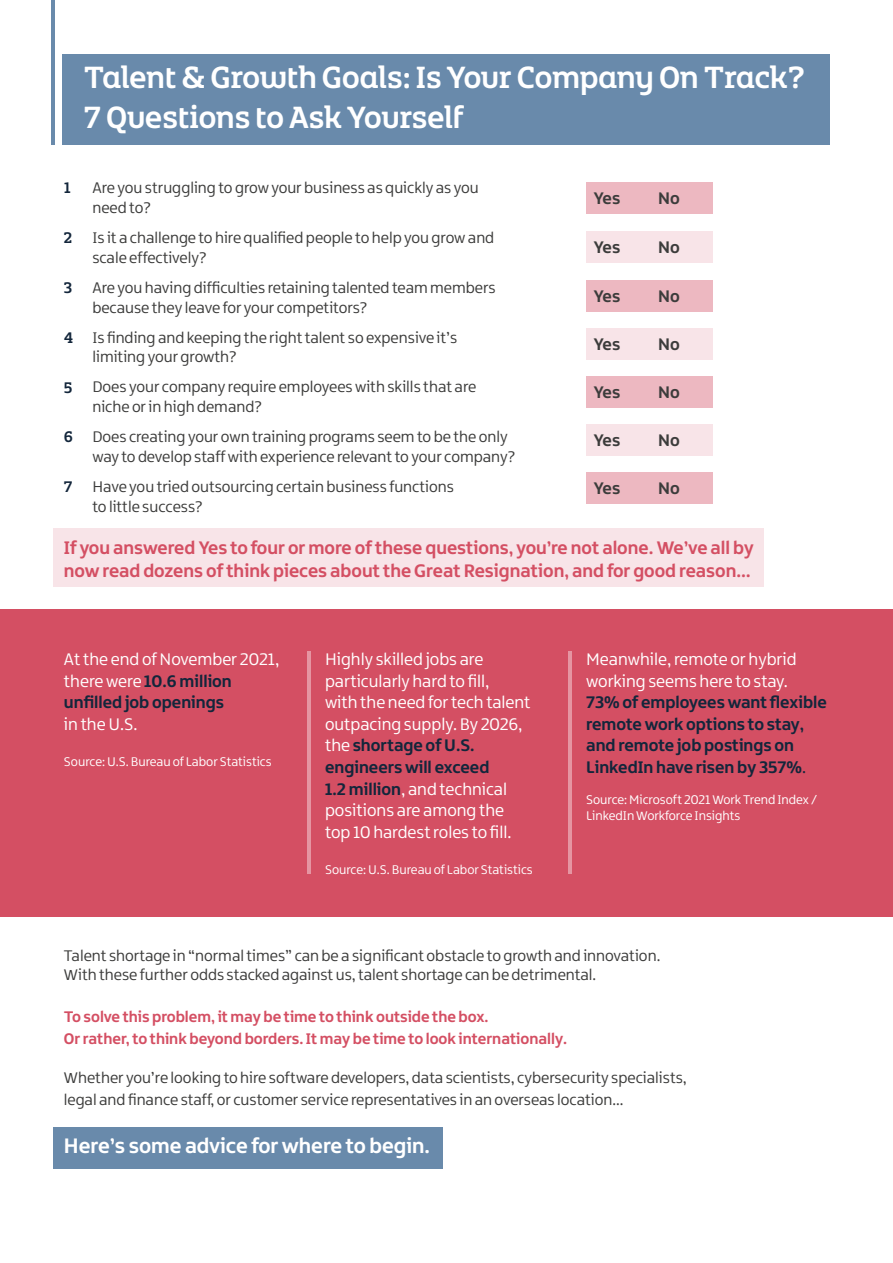
<style>
.page{position:relative;width:893px;height:1263px;background:#fff}
.page>*{position:absolute;margin:0;border:0;box-sizing:border-box;transform-origin:0 0}
.t1{font:33px/39.6px "Northern Ireland Headline";color:#fff}
.t2{font:700 22.5px "Northern Ireland";color:#fff}
.t3{font:700 19.5px/23.4px "Northern Ireland";color:#d44f63}
.t4{font:18px/21.6px "Northern Ireland";color:#fff}
.t5{font:700 18px/21.6px "Northern Ireland";color:#13263b}
.t6{font:700 18px "Northern Ireland";color:#3c3c3b}
.t7{font:16.5px/19.8px "Northern Ireland";color:#3c3c3b}
.t8{font:700 16.5px/21.8px "Northern Ireland";color:#d44f63}
.t9{font:16.5px "Northern Ireland Headline";color:#13263b}
.t10{font:13.5px/16.2px "Northern Ireland";color:#fff}
.s1{font-weight:700;color:#13263b}
.s2{font-weight:400}
</style>
<div class="page">
<div style="left:53px;top:529px;width:711px;height:58px;background:#f8e4e8"></div>
<hr style="left:51px;top:0;width:3px;height:145px;background:#698aab">
<div style="left:0;top:609px;width:893px;height:307px;background:#d44f63"></div>
<div style="left:586px;top:183px;width:126px;height:31px;background:#edb8c1"></div>
<div style="left:586px;top:232px;width:126px;height:31px;background:#f8e4e8"></div>
<div style="left:586px;top:281px;width:126px;height:31px;background:#edb8c1"></div>
<div style="left:586px;top:329px;width:126px;height:31px;background:#f8e4e8"></div>
<div style="left:586px;top:377px;width:126px;height:31px;background:#edb8c1"></div>
<div style="left:586px;top:424px;width:126px;height:32px;background:#f8e4e8"></div>
<div style="left:586px;top:472px;width:126px;height:32px;background:#edb8c1"></div>
<hr style="left:568px;top:652px;width:3px;height:222px;background:#e595a2">
<hr style="left:307px;top:652px;width:3px;height:222px;background:#e595a2">
<div style="left:53px;top:1127px;width:389px;height:41px;background:#698aab"></div>
<div style="left:62px;top:54px;width:767px;height:91px;background:#698aab"></div>
<h1 class="t1" style="left:84px;top:57px;width:723px">Talent &amp; Growth Goals: Is Your Company On Track?<br>7 Questions to Ask Yourself</h1>
<p class="t9" style="left:64px;top:177px;width:8px">1</p>
<p class="t9" style="left:64px;top:227px;width:10px">2</p>
<p class="t9" style="left:64px;top:277px;width:10px">3</p>
<p class="t9" style="left:64px;top:327px;width:11px">4</p>
<p class="t9" style="left:64px;top:377px;width:10px">5</p>
<p class="t9" style="left:64px;top:426px;width:11px">6</p>
<p class="t9" style="left:64px;top:476px;width:10px">7</p>
<p class="t7" style="left:92px;top:178px;width:388px">Are you struggling to grow your business as quickly as you need to?</p>
<p class="t7" style="left:92px;top:228px;width:403px">Is it a challenge to hire qualified people to help you grow and scale effectively?</p>
<p class="t7" style="left:92px;top:278px;width:405px">Are you having difficulties retaining talented team members because they leave for your competitors?</p>
<p class="t7" style="left:92px;top:328px;width:366px">Is finding and keeping the right talent so expensive it’s limiting your growth?</p>
<p class="t7" style="left:92px;top:377px;width:385px">Does your company require employees with skills that are niche or in high demand?</p>
<p class="t7" style="left:92px;top:427px;width:424px">Does creating your own training programs seem to be the only way to develop staff with experience relevant to your company?</p>
<p class="t7" style="left:92px;top:477px;width:363px">Have you tried outsourcing certain business functions to little success?</p>
<p class="t6" style="left:593px;top:187px;width:28px">Yes</p>
<p class="t6" style="left:658px;top:187px;width:23px">No</p>
<p class="t6" style="left:593px;top:236px;width:28px">Yes</p>
<p class="t6" style="left:658px;top:236px;width:23px">No</p>
<p class="t6" style="left:593px;top:284px;width:28px">Yes</p>
<p class="t6" style="left:658px;top:284px;width:23px">No</p>
<p class="t6" style="left:593px;top:332px;width:28px">Yes</p>
<p class="t6" style="left:658px;top:332px;width:23px">No</p>
<p class="t6" style="left:593px;top:380px;width:28px">Yes</p>
<p class="t6" style="left:658px;top:380px;width:23px">No</p>
<p class="t6" style="left:593px;top:428px;width:28px">Yes</p>
<p class="t6" style="left:658px;top:428px;width:23px">No</p>
<p class="t6" style="left:593px;top:476px;width:28px">Yes</p>
<p class="t6" style="left:658px;top:476px;width:23px">No</p>
<p class="t3" style="left:64px;top:535px;width:692px">If you answered Yes to four or more of these questions, you’re not alone. We’ve all by now read dozens of think pieces about the Great Resignation, and for good reason…</p>
<p class="t4" style="left:64px;top:648px;width:217px">At the end of November 2021, there were <span class="s1">10.6 million unfilled job openings</span></p>
<p class="t4" style="left:64px;top:713px;width:75px">in the U.S.</p>
<p class="t10" style="left:64px;top:753px;width:209px">Source: U.S. Bureau of Labor Statistics</p>
<p class="t4" style="left:325px;top:648px;width:207px">Highly skilled jobs are particularly hard to fill,<br>with the need for tech talent outpacing supply. By 2026, the <span class="s1">shortage of U.S. engineers will exceed<br>1.2 million</span>, and technical positions are among the top 10 hardest roles to fill.</p>
<p class="t10" style="left:325px;top:861px;width:209px">Source: U.S. Bureau of Labor Statistics</p>
<p class="t4" style="left:586px;top:648px;width:212px">Meanwhile, remote or hybrid working seems here to stay.</p>
<p class="t5" style="left:586px;top:691px;width:242px">73% of employees want flexible remote work options to stay, and remote job postings on<br>LinkedIn have risen by 357%<span class="s2">.</span></p>
<p class="t10" style="left:586px;top:791px;width:233px">Source: Microsoft 2021 Work Trend Index /<br>LinkedIn Workforce Insights</p>
<p class="t7" style="left:64px;top:945px;width:598px">Talent shortage in “normal times” can be a significant obstacle to growth and innovation.<br>With these further odds stacked against us, talent shortage can be detrimental.</p>
<p class="t8" style="left:64px;top:1005px;width:505px">To solve this problem, it may be time to think outside the box.<br>Or rather, to think beyond borders. It may be time to look internationally.</p>
<p class="t7" style="left:64px;top:1067px;width:624px;line-height:21.6px">Whether you’re looking to hire software developers, data scientists, cybersecurity specialists, legal and finance staff, or customer service representatives in an overseas location...</p>
<h2 class="t2" style="left:64px;top:1132px;width:368px">Here’s some advice for where to begin.</h2>
</div>
